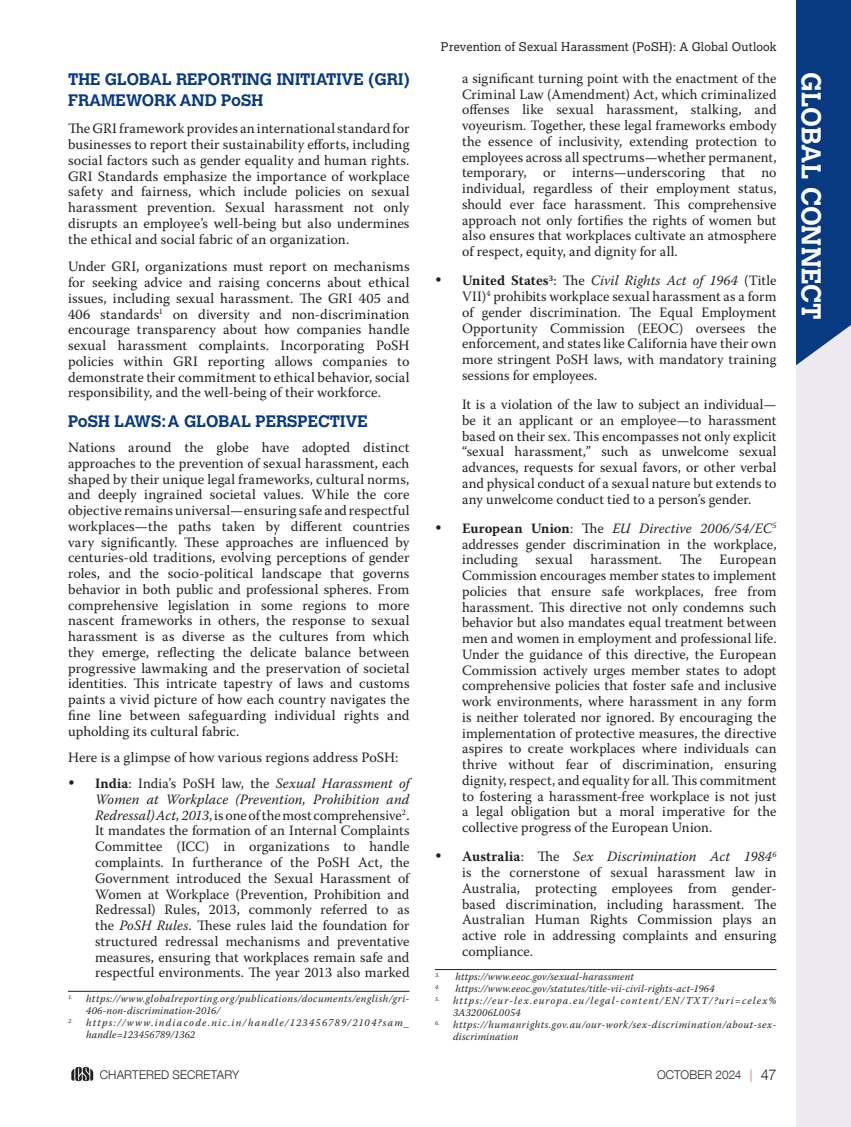
<style>
.page{position:relative;width:851px;height:1127px;background:#fff}
.page>*{position:absolute;margin:0;border:0;box-sizing:border-box;transform-origin:0 0}
.t1{font:700 27px "Calvert MT Std";color:#fff}
.t2{font:700 16.5px/21px "Calvert MT Std";color:#083a82}
.t3{font:14.25px/15.8px "Warnock Pro";letter-spacing:.005em;color:#231f20;text-align:justify}
.t4{font:12px "Lexia Da Ma";letter-spacing:.015em;color:#231f20}
.t5{font:300 12px "Helvetica Neue LT Com";letter-spacing:.01em;color:#231f20}
.t6{font:italic 10.5px/12px "Warnock Pro";letter-spacing:.045em;color:#231f20}
.t7{font:italic 10.5px "Warnock Pro";letter-spacing:.02em;color:#231f20}
.t8{font:italic 10.5px/12px "Warnock Pro";letter-spacing:.115em;color:#231f20}
.t9{font:italic 10.5px/12px "Warnock Pro";letter-spacing:.105em;color:#231f20}
.s1{font-weight:700}
.s2{font-style:italic}
.s3{font-family:"Helvetica Neue LT Std";color:#ee1d23}
.s4{font-size:15px}
</style>
<div class="page">
<div style="left:795px;top:0;width:55px;height:1127px;background:#eceaf0"></div>
<svg style="left:795px;top:0;width:55px;height:365px;background:#295492"></svg>
<svg style="left:71px;top:1067px;width:22px;height:14px"></svg>
<hr style="left:68px;top:991px;width:341px;height:1px;background:#231f20">
<hr style="left:435px;top:969px;width:341px;height:1px;background:#231f20">
<p class="t2" style="left:68px;top:68px;width:343px">THE GLOBAL REPORTING INITIATIVE (GRI)<br>FRAMEWORK AND PoSH</p>
<p class="t3" style="left:68px;top:121px;width:343px">The GRI framework provides an international standard for businesses to report their sustainability efforts, including social factors such as gender equality and human rights.<br>GRI Standards emphasize the importance of workplace safety and fairness, which include policies on sexual harassment prevention. Sexual harassment not only disrupts an employee’s well-being but also undermines the ethical and social fabric of an organization.</p>
<p class="t3" style="left:68px;top:259px;width:343px">Under GRI, organizations must report on mechanisms for seeking advice and raising concerns about ethical issues, including sexual harassment. The GRI 405 and 406 standards<sup>1</sup> on diversity and non-discrimination encourage transparency about how companies handle sexual harassment complaints. Incorporating PoSH policies within GRI reporting allows companies to demonstrate their commitment to ethical behavior, social responsibility, and the well-being of their workforce.</p>
<p class="t2" style="left:68px;top:411px;width:301px">PoSH LAWS: A GLOBAL PERSPECTIVE</p>
<p class="t3" style="left:68px;top:439px;width:343px">Nations around the globe have adopted distinct approaches to the prevention of sexual harassment, each shaped by their unique legal frameworks, cultural norms, and deeply ingrained societal values. While the core objective remains universal—ensuring safe and respectful workplaces—the paths taken by different countries vary significantly. These approaches are influenced by centuries-old traditions, evolving perceptions of gender roles, and the socio-political landscape that governs behavior in both public and professional spheres. From comprehensive legislation in some regions to more nascent frameworks in others, the response to sexual harassment is as diverse as the cultures from which they emerge, reflecting the delicate balance between progressive lawmaking and the preservation of societal identities. This intricate tapestry of laws and customs paints a vivid picture of how each country navigates the fine line between safeguarding individual rights and upholding its cultural fabric.</p>
<p class="t3" style="left:68px;top:749px;width:332px">Here is a glimpse of how various regions address PoSH:</p>
<p class="t3" style="left:95px;top:775px;width:316px;text-indent:-27px">• <span class="s1">India</span>: India’s PoSH law, the <span class="s2">Sexual Harassment of Women at Workplace (Prevention, Prohibition and Redressal) Act, 2013</span>, is one of the most comprehensive<sup>2</sup>.<br>It mandates the formation of an Internal Complaints Committee (ICC) in organizations to handle complaints. In furtherance of the PoSH Act, the Government introduced the Sexual Harassment of Women at Workplace (Prevention, Prohibition and Redressal) Rules, 2013, commonly referred to as the <span class="s2">PoSH Rules</span>. These rules laid the foundation for structured redressal mechanisms and preventative measures, ensuring that workplaces remain safe and respectful environments. The year 2013 also marked</p>
<p class="t6" style="left:86px;top:992px;width:325px;text-indent:-18px"><sup>1.</sup> https://www.globalreporting.org/publications/documents/english/gri-<br>406-non-discrimination-2016/</p>
<p class="t8" style="left:86px;top:1016px;width:325px;text-indent:-18px"><sup>2.</sup> https://www.indiacode.nic.in/handle/123456789/2104?sam_ handle=123456789/1362</p>
<p class="t4" style="left:441px;top:40px;width:337px">Prevention of Sexual Harassment (PoSH): A Global Outlook</p>
<p class="t3" style="left:462px;top:70px;width:316px">a significant turning point with the enactment of the Criminal Law (Amendment) Act, which criminalized offenses like sexual harassment, stalking, and voyeurism. Together, these legal frameworks embody the essence of inclusivity, extending protection to employees across all spectrums—whether permanent, temporary, or interns—underscoring that no individual, regardless of their employment status, should ever face harassment. This comprehensive approach not only fortifies the rights of women but also ensures that workplaces cultivate an atmosphere of respect, equity, and dignity for all.</p>
<p class="t3" style="left:462px;top:272px;width:316px;text-indent:-27px">• <span class="s1">United States</span><sup>3</sup>: The <span class="s2">Civil Rights Act of 1964</span> (Title VII)<sup>4</sup> prohibits workplace sexual harassment as a form of gender discrimination. The Equal Employment Opportunity Commission (EEOC) oversees the enforcement, and states like California have their own more stringent PoSH laws, with mandatory training sessions for employees.</p>
<p class="t3" style="left:462px;top:396px;width:316px">It is a violation of the law to subject an individual— be it an applicant or an employee—to harassment based on their sex. This encompasses not only explicit “sexual harassment,” such as unwelcome sexual advances, requests for sexual favors, or other verbal and physical conduct of a sexual nature but extends to any unwelcome conduct tied to a person’s gender.</p>
<p class="t3" style="left:462px;top:520px;width:316px;text-indent:-27px">• <span class="s1">European Union</span>: The <span class="s2">EU Directive 2006/54/EC</span><sup>5 </sup>addresses gender discrimination in the workplace, including sexual harassment. The European Commission encourages member states to implement policies that ensure safe workplaces, free from harassment. This directive not only condemns such behavior but also mandates equal treatment between men and women in employment and professional life.<br>Under the guidance of this directive, the European Commission actively urges member states to adopt comprehensive policies that foster safe and inclusive work environments, where harassment in any form is neither tolerated nor ignored. By encouraging the implementation of protective measures, the directive aspires to create workplaces where individuals can thrive without fear of discrimination, ensuring dignity, respect, and equality for all. This commitment to fostering a harassment-free workplace is not just a legal obligation but a moral imperative for the collective progress of the European Union.</p>
<p class="t3" style="left:462px;top:848px;width:316px;text-indent:-27px">• <span class="s1">Australia</span>: The <span class="s2">Sex Discrimination Act 1984</span><sup>6 </sup>is the cornerstone of sexual harassment law in Australia, protecting employees from gender&shy;based discrimination, including harassment. The Australian Human Rights Commission plays an active role in addressing complaints and ensuring compliance.</p>
<p class="t7" style="left:435px;top:970px;width:200px"><sup>3.</sup> https://www.eeoc.gov/sexual-harassment</p>
<p class="t7" style="left:435px;top:982px;width:281px"><sup>4.</sup> https://www.eeoc.gov/statutes/title-vii-civil-rights-act-1964</p>
<p class="t9" style="left:453px;top:995px;width:325px;text-indent:-18px"><sup>5.</sup> https://eur-lex.europa.eu/legal-content/EN/TXT/?uri=celex%<br>3A32006L0054</p>
<p class="t6" style="left:453px;top:1019px;width:325px;text-indent:-18px"><sup>6.</sup> https://humanrights.gov.au/our-work/sex-discrimination/about-sex&shy;discrimination</p>
<p class="t5" style="left:100px;top:1067px;width:141px">CHARTERED SECRETARY</p>
<p class="t5" style="left:657px;top:1068px;width:121px">OCTOBER 2024 <span class="s3">|</span> <span class="s4">47</span></p>
<h1 class="t1" style="left:828px;top:72px;width:249px;rotate:90deg">GLOBAL CONNECT</h1>
</div>
